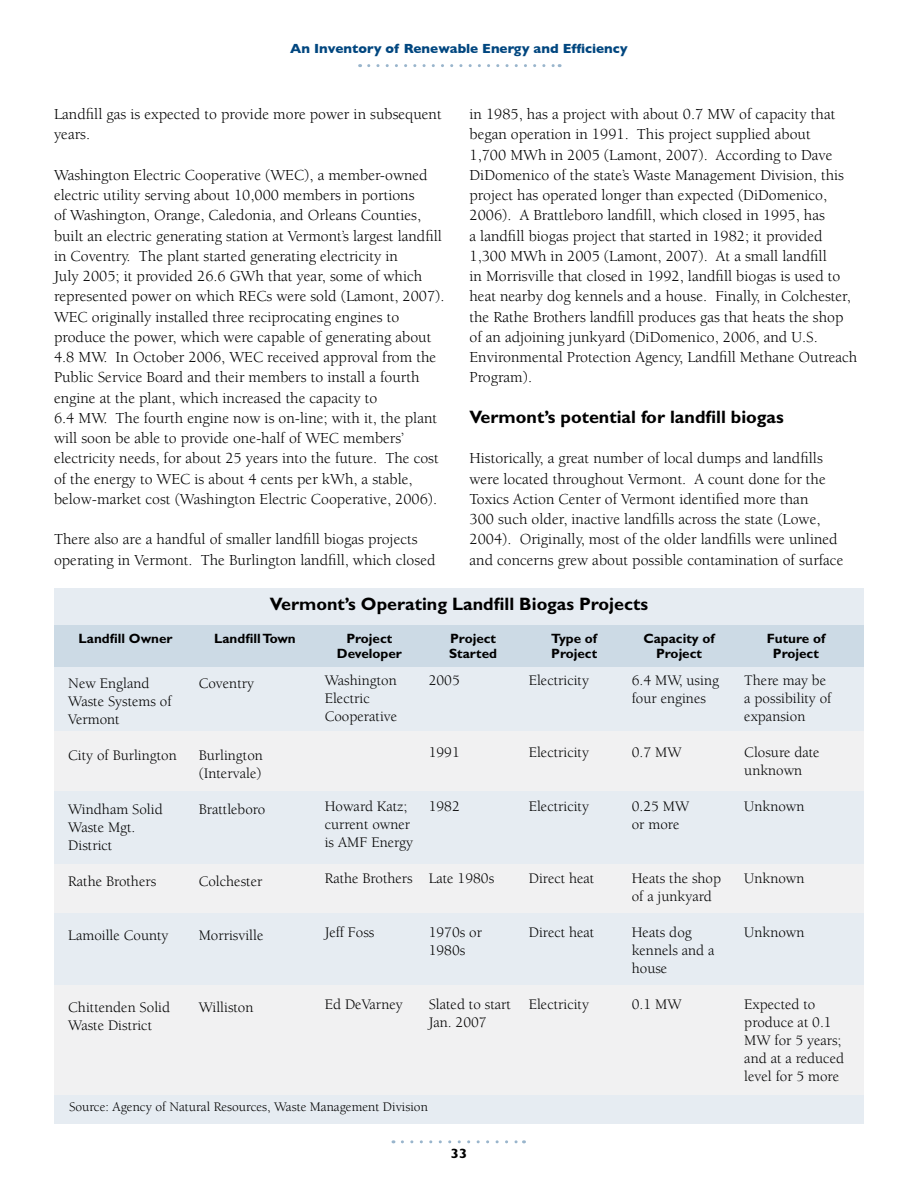
<style>
.page{position:relative;width:918px;height:1188px;background:#fff}
.page>*{position:absolute;margin:0;border:0;box-sizing:border-box;transform-origin:0 0}
.t1{font:700 18px "Gill Sans Std";color:#000}
.t2{font:15.75px/20.2px "Berkeley Std";color:#000}
.t3{font:15px/18px "Berkeley Std";color:#000}
.t4{font:700 13.5px/15px "Gill Sans Std";color:#000;text-align:center}
.t5{font:13.5px "Berkeley Std";color:#000}
.t6{font:700 13.5px "Gill Sans";color:#00467f}
.t7{font:700 13.5px "Gill Sans Std";color:#000;scale:1.1 1}
</style>
<div class="page">
<svg style="left:402px;top:1140px;width:123px;height:3px"></svg>
<svg style="left:369px;top:64px;width:191px;height:3px"></svg>
<div style="left:54px;top:589px;width:810px;height:535px;background:#e6ecf2"></div>
<div style="left:54px;top:625px;width:810px;height:42px;background:#ccdae5"></div>
<div style="left:54px;top:731px;width:810px;height:60px;background:#f1f1f2"></div>
<div style="left:54px;top:865px;width:810px;height:48px;background:#f1f1f2"></div>
<div style="left:54px;top:985px;width:810px;height:110px;background:#f1f1f2"></div>
<p class="t6" style="left:290px;top:41px;width:339px">An Inventory of Renewable Energy and Efficiency</p>
<p class="t2" style="left:54px;top:104px;width:389px">Landfill gas is expected to provide more power in subsequent years.</p>
<p class="t2" style="left:54px;top:165px;width:392px">Washington Electric Cooperative (WEC), a member-owned electric utility serving about 10,000 members in portions<br>of Washington, Orange, Caledonia, and Orleans Counties, built an electric generating station at Vermont’s largest landfill in Coventry. The plant started generating electricity in<br>July 2005; it provided 26.6 GWh that year, some of which represented power on which RECs were sold (Lamont, 2007).<br>WEC originally installed three reciprocating engines to produce the power, which were capable of generating about 4.8 MW. In October 2006, WEC received approval from the Public Service Board and their members to install a fourth engine at the plant, which increased the capacity to<br>6.4 MW. The fourth engine now is on-line; with it, the plant will soon be able to provide one-half of WEC members’ electricity needs, for about 25 years into the future. The cost of the energy to WEC is about 4 cents per kWh, a stable, below-market cost (Washington Electric Cooperative, 2006).</p>
<p class="t2" style="left:54px;top:530px;width:383px">There also are a handful of smaller landfill biogas projects operating in Vermont. The Burlington landfill, which closed</p>
<p class="t2" style="left:470px;top:104px;width:389px">in 1985, has a project with about 0.7 MW of capacity that began operation in 1991. This project supplied about<br>1,700 MWh in 2005 (Lamont, 2007). According to Dave DiDomenico of the state’s Waste Management Division, this project has operated longer than expected (DiDomenico, 2006). A Brattleboro landfill, which closed in 1995, has<br>a landfill biogas project that started in 1982; it provided 1,300 MWh in 2005 (Lamont, 2007). At a small landfill<br>in Morrisville that closed in 1992, landfill biogas is used to heat nearby dog kennels and a house. Finally, in Colchester, the Rathe Brothers landfill produces gas that heats the shop of an adjoining junkyard (DiDomenico, 2006, and U.S.<br>Environmental Protection Agency, Landfill Methane Outreach Program).</p>
<p class="t1" style="left:470px;top:406px;width:316px">Vermont’s potential for landfill biogas</p>
<p class="t2" style="left:470px;top:449px;width:375px">Historically, a great number of local dumps and landfills were located throughout Vermont. A count done for the Toxics Action Center of Vermont identified more than<br>300 such older, inactive landfills across the state (Lowe, 2004). Originally, most of the older landfills were unlined and concerns grew about possible contamination of surface</p>
<p class="t1" style="left:270px;top:593px;width:380px">Vermont’s Operating Landfill Biogas Projects</p>
<p class="t4" style="left:79px;top:631px;width:96px">Landfill Owner</p>
<p class="t3" style="left:68px;top:675px;width:105px">New England<br>Waste Systems of<br>Vermont</p>
<p class="t3" style="left:68px;top:747px;width:110px">City of Burlington</p>
<p class="t3" style="left:68px;top:801px;width:96px">Windham Solid<br>Waste Mgt.<br>District</p>
<p class="t3" style="left:68px;top:873px;width:90px">Rathe Brothers</p>
<p class="t4" style="left:214px;top:631px;width:83px">Landfill Town</p>
<p class="t3" style="left:199px;top:675px;width:57px">Coventry</p>
<p class="t3" style="left:199px;top:747px;width:66px">Burlington (Intervale)</p>
<p class="t3" style="left:199px;top:801px;width:68px">Brattleboro</p>
<p class="t3" style="left:199px;top:873px;width:65px">Colchester</p>
<p class="t4" style="left:337px;top:631px;width:66px">Project<br>Developer</p>
<p class="t3" style="left:325px;top:672px;width:74px">Washington<br>Electric<br>Cooperative</p>
<p class="t4" style="left:449px;top:631px;width:49px;text-align:left">Project<br>Started</p>
<p class="t3" style="left:429px;top:672px;width:33px">2005</p>
<p class="t3" style="left:429px;top:744px;width:33px">1991</p>
<p class="t3" style="left:325px;top:798px;width:90px">Howard Katz; current owner is AMF Energy</p>
<p class="t3" style="left:325px;top:870px;width:90px">Rathe Brothers</p>
<p class="t3" style="left:429px;top:798px;width:33px">1982</p>
<p class="t3" style="left:429px;top:870px;width:67px">Late 1980s</p>
<p class="t4" style="left:551px;top:631px;width:47px;text-align:left">Type of<br>Project</p>
<p class="t3" style="left:529px;top:672px;width:62px">Electricity</p>
<p class="t3" style="left:529px;top:744px;width:62px">Electricity</p>
<p class="t3" style="left:529px;top:798px;width:62px">Electricity</p>
<p class="t3" style="left:529px;top:870px;width:67px">Direct heat</p>
<p class="t3" style="left:68px;top:927px;width:102px">Lamoille County</p>
<p class="t3" style="left:199px;top:927px;width:66px">Morrisville</p>
<p class="t3" style="left:325px;top:924px;width:51px">Jeff Foss</p>
<p class="t3" style="left:429px;top:924px;width:55px">1970s or<br>1980s</p>
<p class="t3" style="left:529px;top:924px;width:67px">Direct heat</p>
<p class="t3" style="left:68px;top:999px;width:103px">Chittenden Solid<br>Waste District</p>
<p class="t3" style="left:199px;top:999px;width:56px">Williston</p>
<p class="t3" style="left:325px;top:996px;width:80px">Ed DeVarney</p>
<p class="t3" style="left:429px;top:996px;width:84px">Slated to start<br>Jan. 2007</p>
<p class="t3" style="left:529px;top:996px;width:62px">Electricity</p>
<p class="t4" style="left:643px;top:631px;width:73px">Capacity of<br>Project</p>
<p class="t3" style="left:632px;top:672px;width:89px">6.4 MW, using four engines</p>
<p class="t3" style="left:632px;top:744px;width:51px">0.7 MW</p>
<p class="t3" style="left:632px;top:798px;width:59px">0.25 MW or more</p>
<p class="t3" style="left:632px;top:870px;width:91px">Heats the shop of a junkyard</p>
<p class="t3" style="left:632px;top:924px;width:84px">Heats dog kennels and a house</p>
<p class="t3" style="left:632px;top:996px;width:51px">0.1 MW</p>
<p class="t5" style="left:69px;top:1100px;width:360px">Source: Agency of Natural Resources, Waste Management Division</p>
<p class="t7" style="left:451px;top:1145px;width:8px">33</p>
<p class="t4" style="left:767px;top:631px;width:60px">Future of<br>Project</p>
<p class="t3" style="left:744px;top:672px;width:89px">There may be a possibility of expansion</p>
<p class="t3" style="left:744px;top:744px;width:77px">Closure date unknown</p>
<p class="t3" style="left:744px;top:798px;width:62px">Unknown</p>
<p class="t3" style="left:744px;top:870px;width:62px">Unknown</p>
<p class="t3" style="left:744px;top:924px;width:62px">Unknown</p>
<p class="t3" style="left:744px;top:996px;width:101px">Expected to produce at 0.1<br>MW for 5 years; and at a reduced level for 5 more</p>
</div>
